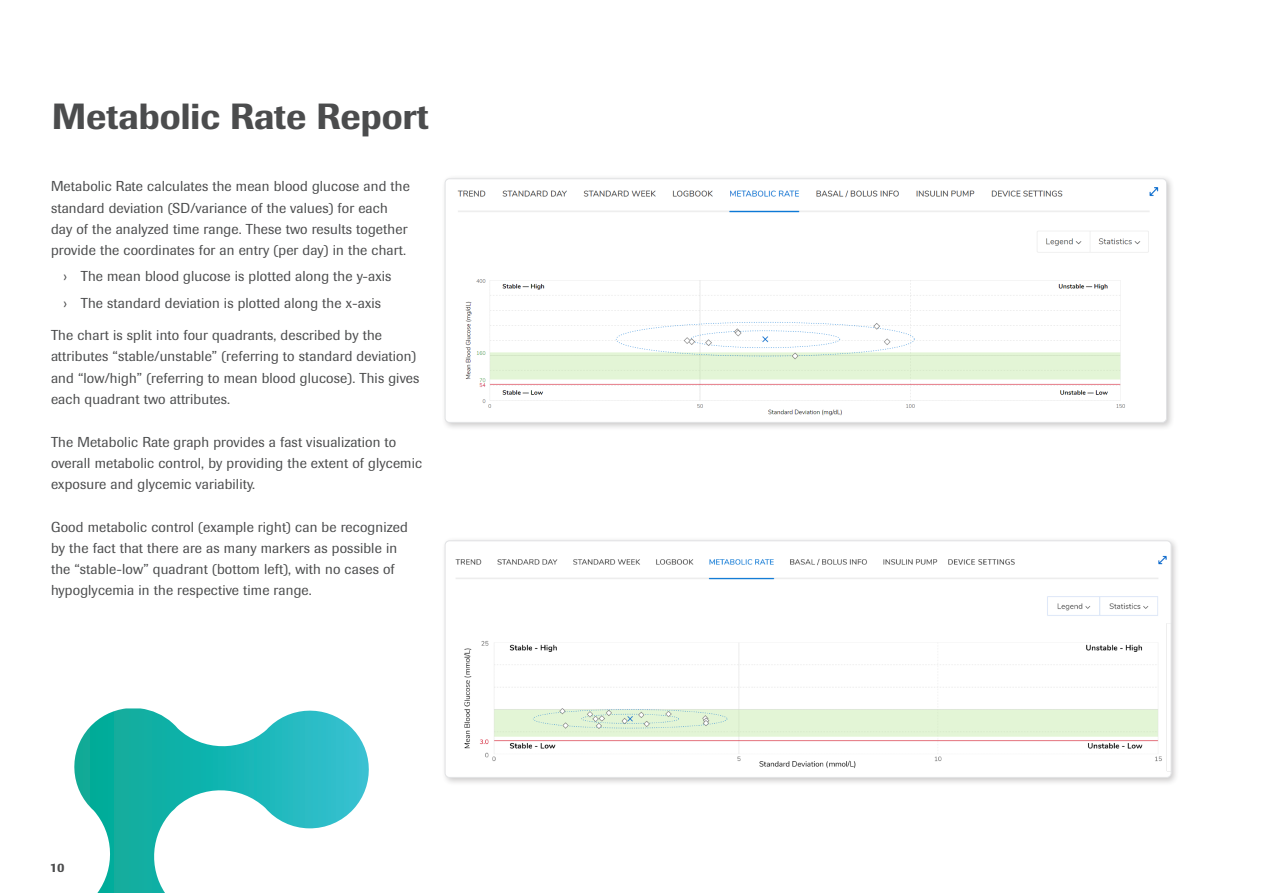
<style>
.page{position:relative;width:1263px;height:893px;background:#fff}
.page>*{position:absolute;margin:0;border:0;box-sizing:border-box;transform-origin:0 0}
.Article_Headline{font:500 36px "Imago Pro";color:#4b4c4d}
.Main_Copy{font:14.25px/21.3px "Imago Pro";letter-spacing:.01em;color:#4b4c4d}
.t1{font:500 12.75px "Imago Pro";color:#4b4c4d}
</style>
<div class="page">
<div style="left:441px;top:537px;width:738px;height:249px;background:#231f20;opacity:.24"></div>
<img style="left:445px;top:541px;width:726px;height:236px">
<div style="left:445px;top:541px;width:726px;height:237px;border:1px solid #e1e2e4;border-radius:4px"></div>
<div style="left:441px;top:175px;width:734px;height:255px;background:#231f20;opacity:.24"></div>
<img style="left:445px;top:179px;width:721px;height:243px">
<div style="left:445px;top:179px;width:722px;height:244px;border:1px solid #e1e2e4;border-radius:4px"></div>
<svg style="left:74px;top:708px;width:295px;height:185px"></svg>
<p class="Article_Headline" style="left:52px;top:93px;width:379px">Metabolic Rate Report</p>
<p class="Main_Copy" style="left:51px;top:176px;width:360px">Metabolic Rate calculates the mean blood glucose and the standard deviation (SD/variance of the values) for each day of the analyzed time range. These two results together provide the coordinates for an entry (per day) in the chart.</p>
<p class="Main_Copy" style="left:64px;top:265px;width:329px">› The mean blood glucose is plotted along the y-axis</p>
<p class="Main_Copy" style="left:64px;top:293px;width:319px">› The standard deviation is plotted along the x-axis</p>
<p class="Main_Copy" style="left:51px;top:324px;width:370px">The chart is split into four quadrants, described by the attributes “stable/unstable” (referring to standard deviation) and “low/high” (referring to mean blood glucose). This gives each quadrant two attributes.</p>
<p class="Main_Copy" style="left:51px;top:431px;width:373px">The Metabolic Rate graph provides a fast visualization to overall metabolic control, by providing the extent of glycemic exposure and glycemic variability.</p>
<p class="Main_Copy" style="left:51px;top:516px;width:358px">Good metabolic control (example right) can be recognized by the fact that there are as many markers as possible in the “stable-low” quadrant (bottom left), with no cases of hypoglycemia in the respective time range.</p>
<p class="t1" style="left:50px;top:859px;width:16px">10</p>
</div>
